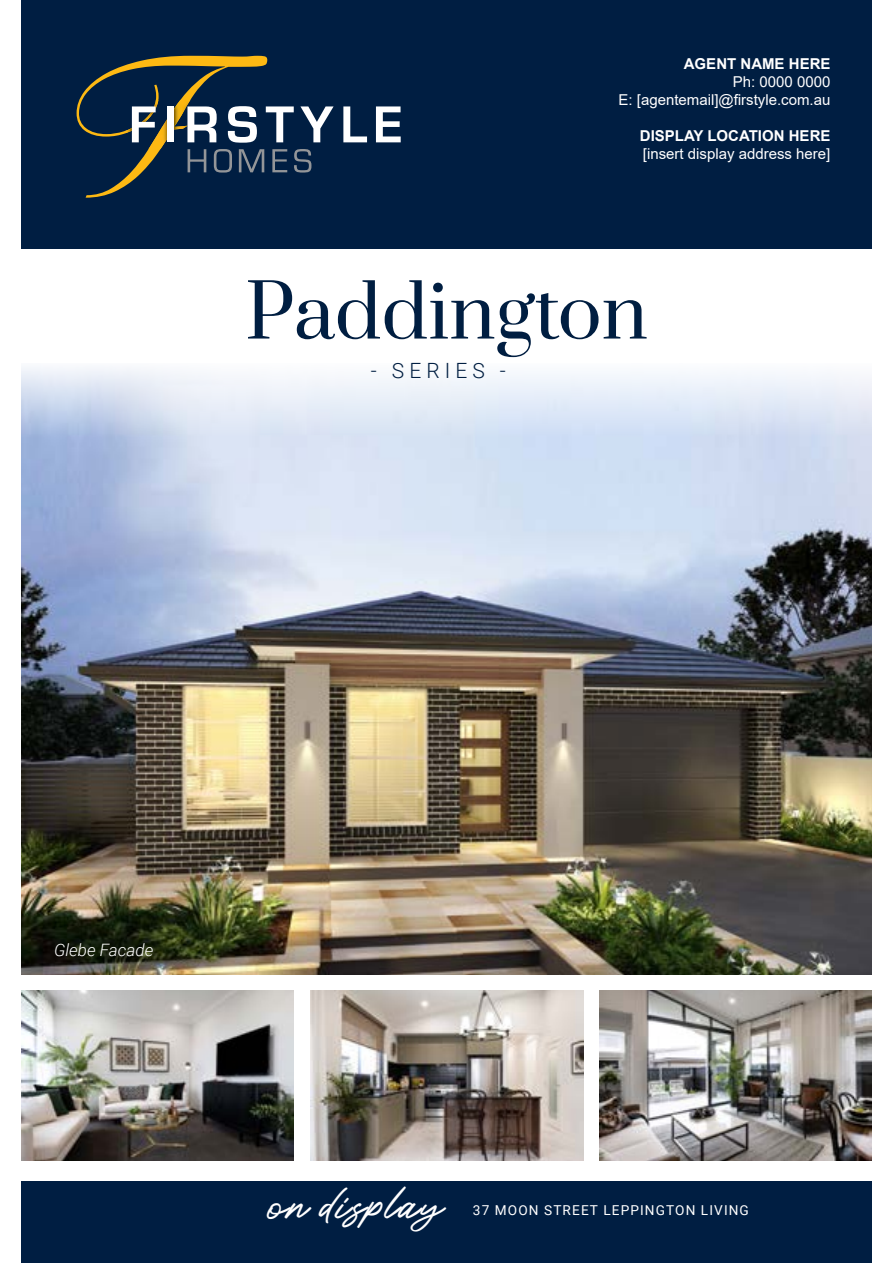
<style>
.page{position:relative;width:893px;height:1263px;background:#fff}
.page>*{position:absolute;margin:0;border:0;box-sizing:border-box;transform-origin:0 0}
.t1{font:72.9px "Prata";color:#001e41}
.t2{font:44.4px "Roustel";letter-spacing:.04em;color:#fff}
.t3{font:300 21px "Roboto";letter-spacing:.24em;color:#001e41}
.t4{font:italic 300 17.1px "Roboto";color:#fff}
.t5{font:15px/18px "Arial";color:#fff;text-align:right}
.t6{font:700 15px "Arial";color:#fff}
.t7{font:13.65px "Roboto";letter-spacing:.08em;color:#fff}
</style>
<div class="page">
<div style="left:21px;top:0;width:851px;height:249px;background:#001e42"></div>
<div style="left:21px;top:1181px;width:851px;height:82px;background:#001e42"></div>
<svg style="left:343px;top:106px;width:24px;height:36px"></svg>
<svg style="left:376px;top:106px;width:25px;height:36px"></svg>
<svg style="left:77px;top:56px;width:257px;height:142px"></svg>
<img style="left:21px;top:367px;width:851px;height:608px">
<img style="left:21px;top:990px;width:273px;height:170px">
<img style="left:310px;top:990px;width:273px;height:170px">
<img style="left:599px;top:990px;width:273px;height:170px">
<p class="t6" style="left:684px;top:53px;width:148px">AGENT NAME HERE</p>
<p class="t5" style="left:618px;top:73px;width:213px">Ph: 0000 0000<br>E: [agentemail]@firstyle.com.au</p>
<p class="t6" style="left:640px;top:125px;width:192px">DISPLAY LOCATION HERE</p>
<p class="t5" style="left:643px;top:145px;width:189px">[insert display address here]</p>
<h1 class="t1" style="left:245px;top:251px;width:404px">Paddington</h1>
<h3 class="t3" style="left:371px;top:356px;width:137px">- SERIES -</h3>
<p class="t4" style="left:54px;top:937px;width:101px">Glebe Facade</p>
<h2 class="t2" style="left:266px;top:1169px;width:175px">on display</h2>
<p class="t7" style="left:473px;top:1201px;width:277px">37 MOON STREET LEPPINGTON LIVING</p>
</div>
